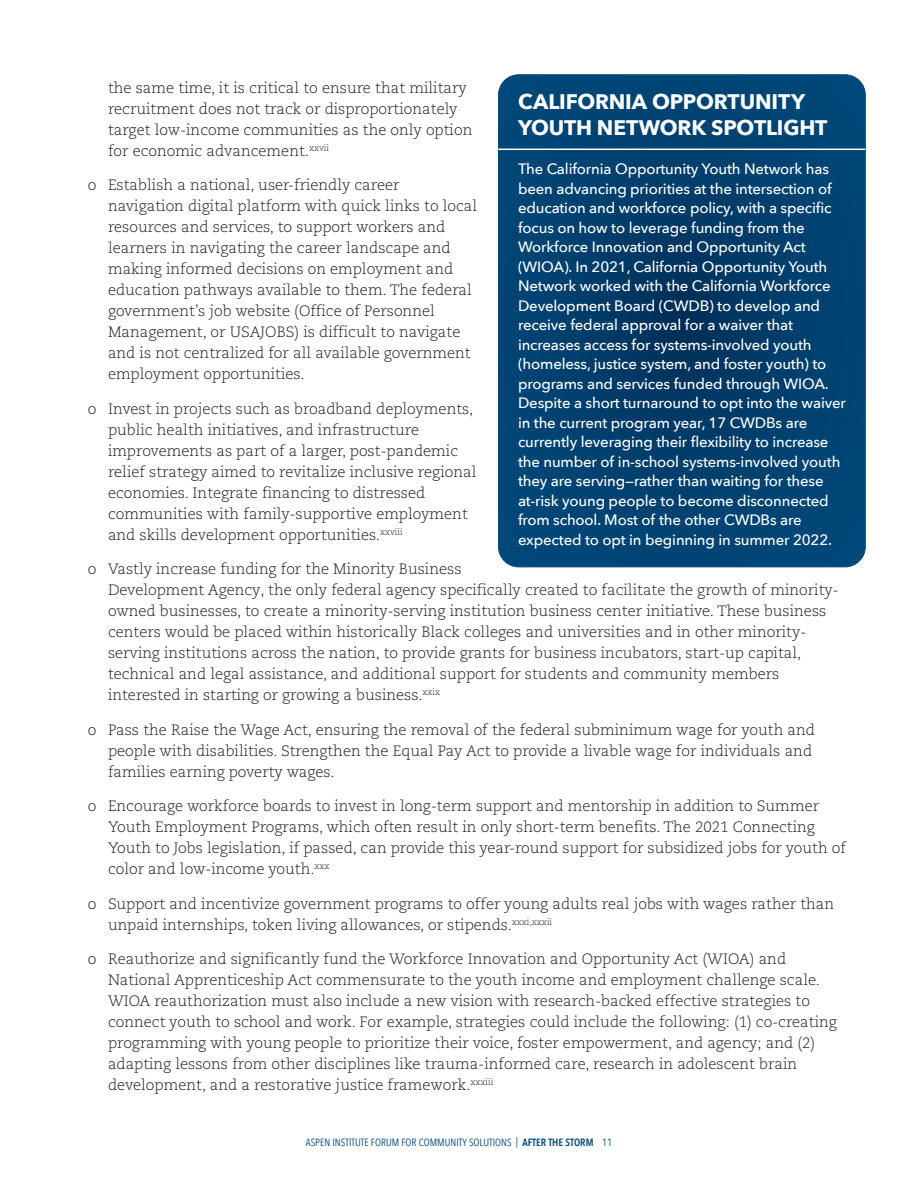
<style>
.page{position:relative;width:918px;height:1188px;background:#fff}
.page>*{position:absolute;margin:0;border:0;box-sizing:border-box;transform-origin:0 0}
.t1{font:700 21px/25.2px "Avenir Next";letter-spacing:-.01em;color:#fff}
.t2{font:300 15px/21px "Caecilia LT Pro 45";color:#231f20}
.t3{font:500 15px/19.5px "Avenir Next";letter-spacing:-.01em;color:#fff}
.t4{font:10.5px "Avenir Next Condensed";color:#00497b}
.s1{font-weight:600}
</style>
<div class="page">
<svg style="left:498px;top:75px;width:367px;height:492px;background:#00406f"></svg>
<hr style="left:498px;top:149px;width:368px;height:1px;background:#fff">
<p class="t2" style="left:108px;top:77px;width:366px">the same time, it is critical to ensure that military recruitment does not track or disproportionately target low-income communities as the only option for economic advancement.<sup>xxvii</sup></p>
<p class="t2" style="left:108px;top:174px;width:371px;text-indent:-20px">o Establish a national, user-friendly career navigation digital platform with quick links to local resources and services, to support workers and learners in navigating the career landscape and making informed decisions on employment and education pathways available to them. The federal government’s job website (Office of Personnel Management, or USAJOBS) is difficult to navigate and is not centralized for all available government employment opportunities.</p>
<p class="t2" style="left:108px;top:398px;width:370px;text-indent:-20px">o Invest in projects such as broadband deployments, public health initiatives, and infrastructure improvements as part of a larger, post-pandemic relief strategy aimed to revitalize inclusive regional economies. Integrate financing to distressed communities with family-supportive employment and skills development opportunities.<sup>xxviii</sup></p>
<p class="t2" style="left:108px;top:558px;width:732px;text-indent:-20px">o Vastly increase funding for the Minority Business<br>Development Agency, the only federal agency specifically created to facilitate the growth of minority&shy;owned businesses, to create a minority-serving institution business center initiative. These business centers would be placed within historically Black colleges and universities and in other minority&shy;serving institutions across the nation, to provide grants for business incubators, start-up capital, technical and legal assistance, and additional support for students and community members interested in starting or growing a business.<sup>xxix</sup></p>
<p class="t2" style="left:108px;top:719px;width:709px;text-indent:-20px">o Pass the Raise the Wage Act, ensuring the removal of the federal subminimum wage for youth and people with disabilities. Strengthen the Equal Pay Act to provide a livable wage for individuals and families earning poverty wages.</p>
<p class="t2" style="left:108px;top:795px;width:740px;text-indent:-20px">o Encourage workforce boards to invest in long-term support and mentorship in addition to Summer Youth Employment Programs, which often result in only short-term benefits. The 2021 Connecting Youth to Jobs legislation, if passed, can provide this year-round support for subsidized jobs for youth of color and low-income youth.<sup>xxx</sup></p>
<p class="t2" style="left:108px;top:893px;width:728px;text-indent:-20px">o Support and incentivize government programs to offer young adults real jobs with wages rather than unpaid internships, token living allowances, or stipends.<sup>xxxi,xxxii</sup></p>
<p class="t2" style="left:108px;top:948px;width:730px;text-indent:-20px">o Reauthorize and significantly fund the Workforce Innovation and Opportunity Act (WIOA) and National Apprenticeship Act commensurate to the youth income and employment challenge scale.<br>WIOA reauthorization must also include a new vision with research-backed effective strategies to connect youth to school and work. For example, strategies could include the following: (1) co-creating programming with young people to prioritize their voice, foster empowerment, and agency; and (2) adapting lessons from other disciplines like trauma-informed care, research in adolescent brain development, and a restorative justice framework.<sup>xxxiii</sup></p>
<h1 class="t1" style="left:518px;top:90px;width:311px">CALIFORNIA OPPORTUNITY<br>YOUTH NETWORK SPOTLIGHT</h1>
<p class="t3" style="left:518px;top:160px;width:330px">The California Opportunity Youth Network has been advancing priorities at the intersection of education and workforce policy, with a specific focus on how to leverage funding from the Workforce Innovation and Opportunity Act (WIOA). In 2021, California Opportunity Youth Network worked with the California Workforce Development Board (CWDB) to develop and receive federal approval for a waiver that increases access for systems-involved youth (homeless, justice system, and foster youth) to programs and services funded through WIOA.<br>Despite a short turnaround to opt into the waiver in the current program year, 17 CWDBs are currently leveraging their flexibility to increase the number of in-school systems-involved youth they are serving—rather than waiting for these at-risk young people to become disconnected from school. Most of the other CWDBs are expected to opt in beginning in summer 2022.</p>
<p class="t4" style="left:306px;top:1136px;width:308px">ASPEN INSTITUTE FORUM FOR COMMUNITY SOLUTIONS | <span class="s1">AFTER THE STORM</span> 11</p>
</div>
